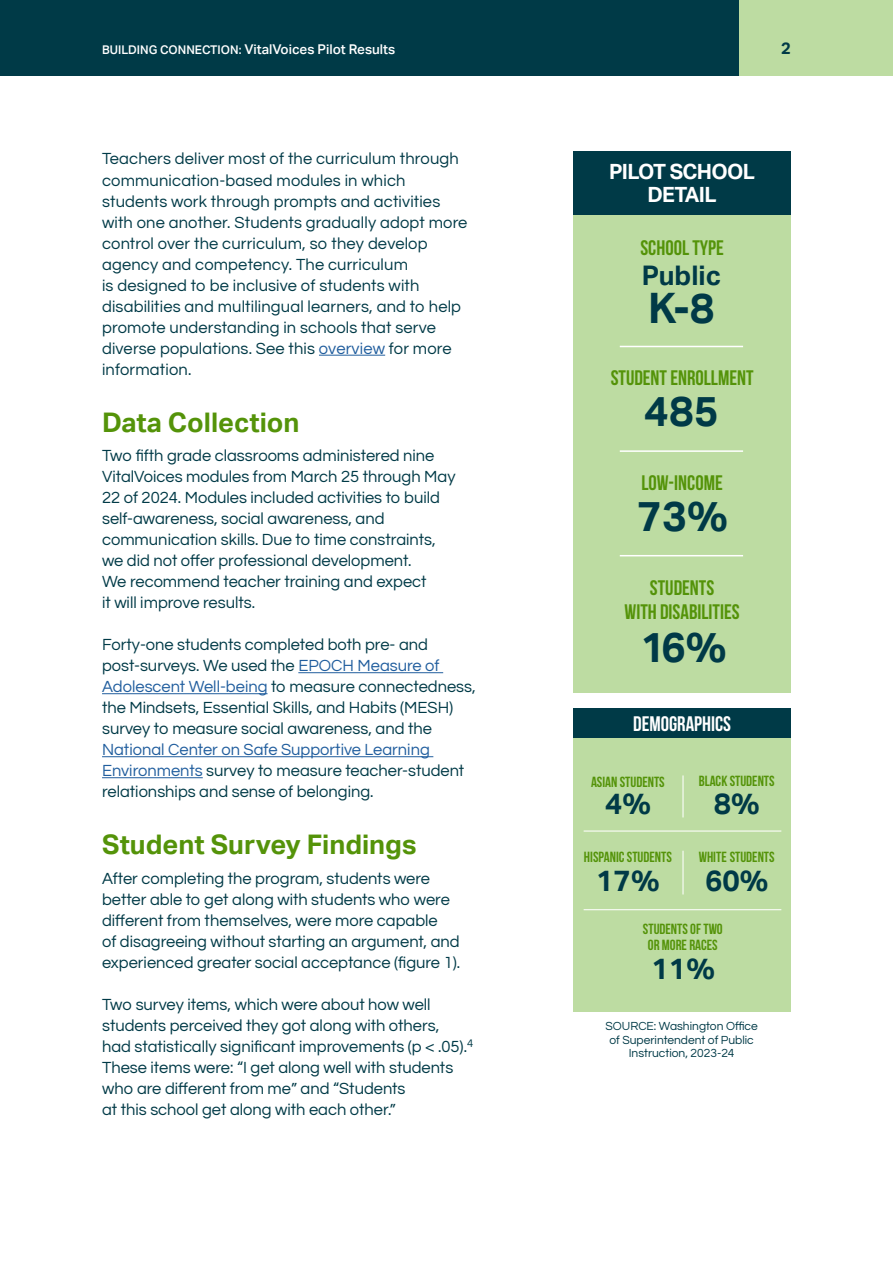
<style>
.page{position:relative;width:893px;height:1263px;background:#fff}
.page>*{position:absolute;margin:0;border:0;box-sizing:border-box;transform-origin:0 0}
.t1{font:700 42px "Aktiv Grotesk";color:#003a47}
.t2{font:700 29.4px "Aktiv Grotesk";color:#003a47}
.t3{font:700 27px "Aktiv Grotesk";color:#549309}
.t4{font:700 27px "Aktiv Grotesk";color:#003a47}
.t5{font:700 21px/24px "Bebas Neue";color:#549309;text-align:center}
.t6{font:700 21px/23.5px "Aktiv Grotesk";letter-spacing:-.03em;color:#fff;text-align:center}
.t7{font:700 21px "Bebas Neue";color:#fff}
.t8{font:16.5px/21px "Questrial";color:#003a47}
.t9{font:700 16.5px "Aktiv Grotesk";color:#003a47}
.t10{font:700 14.7px/16.8px "Bebas Neue";color:#549309;text-align:center}
.t11{font:500 13.5px "Aktiv Grotesk";color:#fff}
.t12{font:12px/13.5px "Questrial";color:#003a47;text-align:center}
.s1{font-size:12px}
.s2{color:#215e9e}
</style>
<div class="page">
<div style="left:0;top:0;width:740px;height:75px;background:#003a47"></div>
<div style="left:740px;top:0;width:153px;height:75px;background:#bddca2"></div>
<div style="left:573px;top:708px;width:218px;height:304px;background:#bddca2"></div>
<div style="left:573px;top:151px;width:218px;height:541px;background:#bddca2"></div>
<div style="left:573px;top:151px;width:218px;height:63px;background:#003a47"></div>
<div style="left:573px;top:708px;width:218px;height:30px;background:#003a47"></div>
<hr style="left:319px;top:355px;width:66px;height:1px;background:#215e9e">
<hr style="left:298px;top:672px;width:145px;height:1px;background:#215e9e">
<hr style="left:102px;top:693px;width:166px;height:1px;background:#215e9e">
<hr style="left:102px;top:756px;width:331px;height:1px;background:#215e9e">
<hr style="left:102px;top:777px;width:101px;height:1px;background:#215e9e">
<hr style="left:620px;top:346px;width:123px;height:1px;background:#fff">
<hr style="left:620px;top:450px;width:123px;height:2px;background:#fff">
<hr style="left:620px;top:555px;width:123px;height:1px;background:#fff">
<hr style="left:584px;top:830px;width:197px;height:1px;background:#fff">
<hr style="left:682px;top:851px;width:1px;height:43px;background:#fff">
<hr style="left:682px;top:775px;width:1px;height:42px;background:#fff">
<hr style="left:584px;top:909px;width:197px;height:1px;background:#fff">
<p class="t11" style="left:102px;top:42px;width:295px"><span class="s1">BUILDING CONNECTION:</span> VitalVoices Pilot Results</p>
<p class="t9" style="left:781px;top:39px;width:11px">2</p>
<p class="t8" style="left:102px;top:149px;width:367px">Teachers deliver most of the curriculum through communication-based modules in which students work through prompts and activities with one another. Students gradually adopt more control over the curriculum, so they develop agency and competency. The curriculum<br>is designed to be inclusive of students with disabilities and multilingual learners, and to help promote understanding in schools that serve diverse populations. See this <span class="s2">overview</span> for more information.</p>
<h3 class="t3" style="left:102px;top:406px;width:199px">Data Collection</h3>
<p class="t8" style="left:102px;top:446px;width:355px">Two fifth grade classrooms administered nine VitalVoices modules from March 25 through May 22 of 2024. Modules included activities to build self-awareness, social awareness, and communication skills. Due to time constraints, we did not offer professional development.<br>We recommend teacher training and expect<br>it will improve results.</p>
<p class="t8" style="left:102px;top:635px;width:375px">Forty-one students completed both pre- and post-surveys. We used the <span class="s2">EPOCH Measure of Adolescent Well-being</span> to measure connectedness, the Mindsets, Essential Skills, and Habits (MESH) survey to measure social awareness, and the</p>
<p class="t8" style="left:102px;top:740px;width:364px"><span class="s2">National Center on Safe Supportive Learning<br>Environments</span> survey to measure teacher-student relationships and sense of belonging.</p>
<h3 class="t3" style="left:102px;top:829px;width:316px">Student Survey Findings</h3>
<p class="t8" style="left:102px;top:868px;width:360px">After completing the program, students were better able to get along with students who were different from themselves, were more capable<br>of disagreeing without starting an argument, and experienced greater social acceptance (figure 1).</p>
<p class="t8" style="left:102px;top:994px;width:373px">Two survey items, which were about how well students perceived they got along with others,<br>had statistically significant improvements (p &lt; .05).<sup>4<br></sup>These items were: “I get along well with students who are different from me” and “Students<br>at this school get along with each other.”</p>
<p class="t6" style="left:609px;top:160px;width:148px">PILOT SCHOOL<br>DETAIL</p>
<p class="t5" style="left:640px;top:235px;width:85px">SCHOOL TYPE</p>
<h3 class="t4" style="left:642px;top:260px;width:81px">Public</h3>
<h1 class="t1" style="left:648px;top:284px;width:68px">K-8</h1>
<p class="t5" style="left:611px;top:365px;width:144px">STUDENT ENROLLMENT</p>
<h1 class="t1" style="left:644px;top:387px;width:76px">485</h1>
<p class="t5" style="left:641px;top:471px;width:83px">LOW-INCOME</p>
<h1 class="t1" style="left:637px;top:492px;width:92px">73%</h1>
<p class="t5" style="left:624px;top:575px;width:117px">STUDENTS<br>WITH DISABILITIES</p>
<h1 class="t1" style="left:640px;top:622px;width:88px">16%</h1>
<p class="t7" style="left:633px;top:712px;width:99px">DEMOGRAPHICS</p>
<p class="t10" style="left:591px;top:773px;width:75px">ASIAN STUDENTS</p>
<p class="t10" style="left:699px;top:773px;width:77px">BLACK STUDENTS</p>
<h2 class="t2" style="left:605px;top:787px;width:47px">4%</h2>
<h2 class="t2" style="left:714px;top:787px;width:47px">8%</h2>
<p class="t10" style="left:584px;top:848px;width:89px">HISPANIC STUDENTS</p>
<h2 class="t2" style="left:596px;top:864px;width:65px">17%</h2>
<p class="t10" style="left:699px;top:848px;width:77px">WHITE STUDENTS</p>
<h2 class="t2" style="left:705px;top:864px;width:65px">60%</h2>
<p class="t10" style="left:643px;top:920px;width:81px">STUDENTS OF TWO<br>OR MORE RACES</p>
<h2 class="t2" style="left:651px;top:951px;width:65px">11%</h2>
<p class="t12" style="left:605px;top:1020px;width:154px">SOURCE: Washington Office of Superintendent of Public<br>Instruction, 2023-24</p>
</div>
